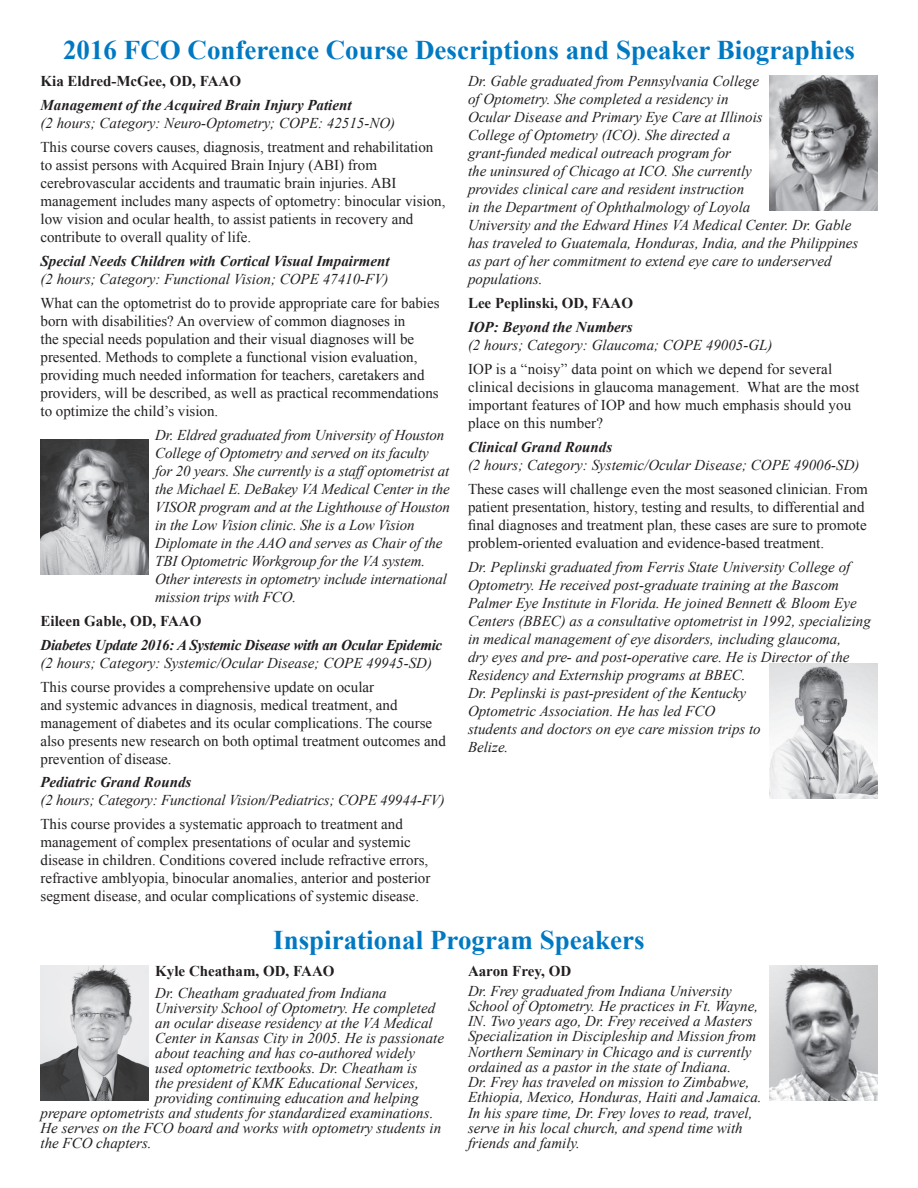
<style>
.page{position:relative;width:918px;height:1188px;background:#fff}
.page>*{position:absolute;margin:0;border:0;box-sizing:border-box;transform-origin:0 0}
.t1{font:700 27px "Times New Roman";color:#0079c2}
.t2{font:italic 15px/18px "Times New Roman";color:#231f20}
.t3{font:15px/18px "Times New Roman";color:#231f20}
.t4{font:italic 700 15px "Times New Roman";color:#231f20}
.t5{font:700 15px "Times New Roman";color:#231f20}
.t6{font:italic 700 15px "Times New Roman";letter-spacing:-.02em;color:#231f20}
</style>
<div class="page">
<img style="left:40px;top:440px;width:108px;height:134px">
<img style="left:770px;top:663px;width:108px;height:135px">
<img style="left:770px;top:76px;width:108px;height:135px">
<img style="left:40px;top:966px;width:108px;height:135px">
<img style="left:770px;top:966px;width:108px;height:135px">
<h1 class="t1" style="left:63px;top:31px;width:793px">2016 FCO Conference Course Descriptions and Speaker Biographies</h1>
<p class="t5" style="left:40px;top:71px;width:202px">Kia Eldred-McGee, OD, FAAO</p>
<p class="t4" style="left:40px;top:94px;width:313px">Management of the Acquired Brain Injury Patient</p>
<p class="t2" style="left:40px;top:114px;width:356px">(2 hours; Category: Neuro-Optometry; COPE: 42515-NO)</p>
<p class="t3" style="left:40px;top:138px;width:406px">This course covers causes, diagnosis, treatment and rehabilitation to assist persons with Acquired Brain Injury (ABI) from cerebrovascular accidents and traumatic brain injuries. ABI management includes many aspects of optometry: binocular vision, low vision and ocular health, to assist patients in recovery and contribute to overall quality of life.</p>
<p class="t4" style="left:40px;top:250px;width:351px">Special Needs Children with Cortical Visual Impairment</p>
<p class="t2" style="left:40px;top:269px;width:350px">(2 hours; Category: Functional Vision; COPE 47410-FV)</p>
<p class="t3" style="left:40px;top:294px;width:401px">What can the optometrist do to provide appropriate care for babies born with disabilities? An overview of common diagnoses in<br>the special needs population and their visual diagnoses will be presented. Methods to complete a functional vision evaluation, providing much needed information for teachers, caretakers and providers, will be described, as well as practical recommendations to optimize the child’s vision.</p>
<p class="t2" style="left:155px;top:425px;width:296px">Dr. Eldred graduated from University of Houston College of Optometry and served on its faculty<br>for 20 years. She currently is a staff optometrist at the Michael E. DeBakey VA Medical Center in the VISOR program and at the Lighthouse of Houston in the Low Vision clinic. She is a Low Vision Diplomate in the AAO and serves as Chair of the TBI Optometric Workgroup for the VA system.<br>Other interests in optometry include international mission trips with FCO.</p>
<p class="t5" style="left:40px;top:610px;width:162px">Eileen Gable, OD, FAAO</p>
<p class="t6" style="left:40px;top:634px;width:403px">Diabetes Update 2016: A Systemic Disease with an Ocular Epidemic</p>
<p class="t2" style="left:40px;top:653px;width:393px">(2 hours; Category: Systemic/Ocular Disease; COPE 49945-SD)</p>
<p class="t3" style="left:40px;top:677px;width:407px">This course provides a comprehensive update on ocular<br>and systemic advances in diagnosis, medical treatment, and management of diabetes and its ocular complications. The course also presents new research on both optimal treatment outcomes and prevention of disease.</p>
<p class="t4" style="left:40px;top:772px;width:152px">Pediatric Grand Rounds</p>
<p class="t2" style="left:40px;top:791px;width:406px">(2 hours; Category: Functional Vision/Pediatrics; COPE 49944-FV)</p>
<p class="t3" style="left:40px;top:815px;width:391px">This course provides a systematic approach to treatment and management of complex presentations of ocular and systemic disease in children. Conditions covered include refractive errors, refractive amblyopia, binocular anomalies, anterior and posterior segment disease, and ocular complications of systemic disease.</p>
<p class="t2" style="left:468px;top:72px;width:392px">Dr. Gable graduated from Pennsylvania College<br>of Optometry. She completed a residency in<br>Ocular Disease and Primary Eye Care at Illinois<br>College of Optometry (ICO). She directed a<br>grant-funded medical outreach program for<br>the uninsured of Chicago at ICO. She currently<br>provides clinical care and resident instruction<br>in the Department of Ophthalmology of Loyola<br>University and the Edward Hines VA Medical Center. Dr. Gable has traveled to Guatemala, Honduras, India, and the Philippines as part of her commitment to extend eye care to underserved populations.</p>
<p class="t5" style="left:468px;top:293px;width:167px">Lee Peplinski, OD, FAAO</p>
<p class="t4" style="left:468px;top:316px;width:166px">IOP: Beyond the Numbers</p>
<p class="t2" style="left:468px;top:336px;width:306px">(2 hours; Category: Glaucoma; COPE 49005-GL)</p>
<p class="t3" style="left:468px;top:360px;width:393px">IOP is a “noisy” data point on which we depend for several clinical decisions in glaucoma management. What are the most important features of IOP and how much emphasis should you place on this number?</p>
<p class="t4" style="left:468px;top:436px;width:146px">Clinical Grand Rounds</p>
<p class="t2" style="left:468px;top:455px;width:393px">(2 hours; Category: Systemic/Ocular Disease; COPE 49006-SD)</p>
<p class="t3" style="left:468px;top:479px;width:401px">These cases will challenge even the most seasoned clinician. From patient presentation, history, testing and results, to differential and final diagnoses and treatment plan, these cases are sure to promote problem-oriented evaluation and evidence-based treatment.</p>
<p class="t2" style="left:468px;top:557px;width:404px">Dr. Peplinski graduated from Ferris State University College of Optometry. He received post-graduate training at the Bascom Palmer Eye Institute in Florida. He joined Bennett &amp; Bloom Eye Centers (BBEC) as a consultative optometrist in 1992, specializing in medical management of eye disorders, including glaucoma,<br>dry eyes and pre- and post-operative care. He is Director of the Residency and Externship programs at BBEC.<br>Dr. Peplinski is past-president of the Kentucky<br>Optometric Association. He has led FCO<br>students and doctors on eye care mission trips to<br>Belize.</p>
<h1 class="t1" style="left:273px;top:921px;width:373px">Inspirational Program Speakers</h1>
<p class="t5" style="left:155px;top:961px;width:181px">Kyle Cheatham, OD, FAAO</p>
<p class="t2" style="left:155px;top:983px;width:233px">Dr. Cheatham graduated from Indiana</p>
<p class="t2" style="left:155px;top:998px;width:281px">University School of Optometry. He completed</p>
<p class="t2" style="left:155px;top:1013px;width:279px">an ocular disease residency at the VA Medical</p>
<p class="t2" style="left:155px;top:1028px;width:290px">Center in Kansas City in 2005. He is passionate</p>
<p class="t2" style="left:155px;top:1043px;width:261px">about teaching and has co-authored widely</p>
<p class="t2" style="left:155px;top:1058px;width:264px">used optometric textbooks. Dr. Cheatham is</p>
<p class="t2" style="left:155px;top:1073px;width:265px">the president of KMK Educational Services,</p>
<p class="t2" style="left:155px;top:1088px;width:265px">providing continuing education and helping</p>
<p class="t2" style="left:40px;top:1103px;width:394px">prepare optometrists and students for standardized examinations.</p>
<p class="t2" style="left:40px;top:1118px;width:402px">He serves on the FCO board and works with optometry students in</p>
<p class="t2" style="left:40px;top:1133px;width:113px">the FCO chapters.</p>
<p class="t5" style="left:468px;top:961px;width:105px">Aaron Frey, OD</p>
<p class="t2" style="left:468px;top:983px;width:295px;line-height:15.3px">Dr. Frey graduated from Indiana University School of Optometry. He practices in Ft. Wayne, IN. Two years ago, Dr. Frey received a Masters Specialization in Discipleship and Mission from Northern Seminary in Chicago and is currently ordained as a pastor in the state of Indiana.<br>Dr. Frey has traveled on mission to Zimbabwe, Ethiopia, Mexico, Honduras, Haiti and Jamaica.<br>In his spare time, Dr. Frey loves to read, travel, serve in his local church, and spend time with friends and family.</p>
</div>
